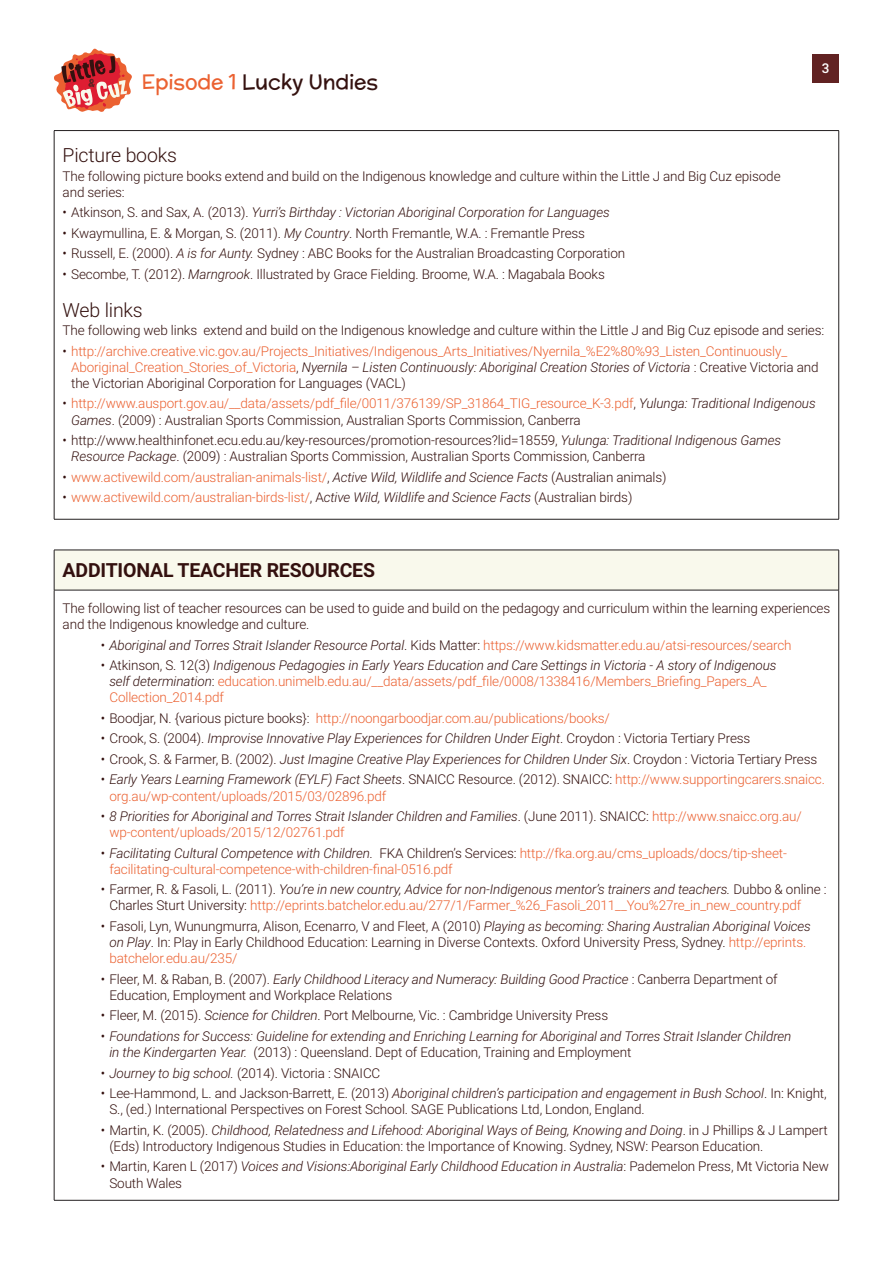
<style>
.page{position:relative;width:893px;height:1263px;background:#fff}
.page>*{position:absolute;margin:0;border:0;box-sizing:border-box;transform-origin:0 0}
.t1{font:21px "Mc Laren";letter-spacing:-.01em;color:#34110f}
.Box_Header{font:700 19.5px "Roboto";letter-spacing:-.01em;color:#34110f}
.Box_Header-2{font:300 19.5px "Roboto";letter-spacing:-.01em;color:#34110f}
.Body{font:300 13.5px/16.2px "Roboto";letter-spacing:-.01em;color:#34110f}
.t2{font:300 13.5px/16.2px "Roboto";letter-spacing:-.01em;color:#eb6131}
.t3{font:italic 300 13.5px/16.2px "Roboto";letter-spacing:-.01em;color:#34110f}
.t4{font:500 13.5px "Roboto";color:#fff}
.s1{color:#eb6131}
.s2{font-style:normal}
.s3{font-style:italic}
.s4{color:#34110f}
.s5{font-style:italic;color:#34110f}
.s6{font-style:normal;color:#eb6131}
</style>
<div class="page">
<div style="left:812px;top:54px;width:27px;height:28px;background:#612222"></div>
<svg style="left:54px;top:49px;width:78px;height:63px"></svg>
<hr style="left:54px;top:130px;width:785px;height:1px;background:#231f20">
<hr style="left:54px;top:131px;width:1px;height:388px;background:#231f20">
<hr style="left:838px;top:131px;width:1px;height:388px;background:#231f20">
<hr style="left:54px;top:519px;width:785px;height:1px;background:#231f20">
<div style="left:54px;top:550px;width:785px;height:40px;background:#f9f9ec"></div>
<hr style="left:54px;top:550px;width:785px;height:1px;background:#231f20">
<hr style="left:54px;top:550px;width:1px;height:40px;background:#231f20">
<hr style="left:838px;top:550px;width:1px;height:40px;background:#231f20">
<hr style="left:54px;top:590px;width:785px;height:1px;background:#231f20">
<hr style="left:54px;top:590px;width:1px;height:610px;background:#231f20">
<hr style="left:838px;top:590px;width:1px;height:610px;background:#231f20">
<hr style="left:54px;top:1200px;width:785px;height:1px;background:#231f20">
<h1 class="t1" style="left:142px;top:67px;width:238px"><span class="s1">Episode 1</span> Lucky Undies</h1>
<p class="t4" style="left:822px;top:59px;width:9px">3</p>
<p class="Box_Header-2" style="left:63px;top:142px;width:116px">Picture books</p>
<p class="Body" style="left:63px;top:167px;width:719px">The following picture books extend and build on the Indigenous knowledge and culture within the Little J and Big Cuz episode and series:</p>
<p class="t3" style="left:63px;top:204px;width:549px"><span class="s2">• Atkinson, S. and Sax, A. (2013).</span> Yurri’s Birthday : Victorian Aboriginal Corporation for Languages</p>
<p class="Body" style="left:63px;top:224px;width:524px">• Kwaymullina, E. &amp; Morgan, S. (2011). <span class="s3">My Country</span>. North Fremantle, W.A. : Fremantle Press</p>
<p class="Body" style="left:63px;top:245px;width:564px">• Russell, E. (2000). <span class="s3">A is for Aunty.</span> Sydney : ABC Books for the Australian Broadcasting Corporation</p>
<p class="Body" style="left:63px;top:265px;width:544px">• Secombe, T. (2012). <span class="s3">Marngrook</span>. Illustrated by Grace Fielding. Broome, W.A. : Magabala Books</p>
<p class="Box_Header-2" style="left:63px;top:296px;width:82px">Web links</p>
<p class="Body" style="left:63px;top:322px;width:763px">The following web links extend and build on the Indigenous knowledge and culture within the Little J and Big Cuz episode and series:</p>
<p class="t2" style="left:71px;top:342px;width:749px;text-indent:-9px"><span class="s4">•</span> http://archive.creative.vic.gov.au/Projects_Initiatives/Indigenous_Arts_Initiatives/Nyernila_%E2%80%93_Listen_Continuously_<br>Aboriginal_Creation_Stories_of_Victoria<span class="s4">,</span> <span class="s5">Nyernila – Listen Continuously: Aboriginal Creation Stories of Victoria</span> <span class="s4">: Creative Victoria and the Victorian Aboriginal Corporation for Languages (VACL)</span></p>
<p class="t2" style="left:71px;top:395px;width:746px;text-indent:-9px"><span class="s4">•</span> http://www.ausport.gov.au/__data/assets/pdf_file/0011/376139/SP_31864_TIG_resource_K-3.pdf<span class="s4">,</span> <span class="s5">Yulunga: Traditional Indigenous<br>Games</span><span class="s4">. (2009) : Australian Sports Commission, Australian Sports Commission, Canberra</span></p>
<p class="Body" style="left:71px;top:432px;width:712px;text-indent:-9px">• http://www.healthinfonet.ecu.edu.au/key-resources/promotion-resources?lid=18559, <span class="s3">Yulunga: Traditional Indigenous Games<br>Resource Package</span>. (2009) : Australian Sports Commission, Australian Sports Commission, Canberra</p>
<p class="t2" style="left:63px;top:468px;width:605px"><span class="s4">•</span> www.activewild.com/australian-animals-list/<span class="s4">,</span> <span class="s5">Active Wild, Wildlife and Science Facts</span> <span class="s4">(Australian animals)</span></p>
<p class="t2" style="left:63px;top:489px;width:571px"><span class="s4">•</span> www.activewild.com/australian-birds-list/<span class="s4">, A</span><span class="s5">ctive Wild, Wildlife and Science Facts</span> <span class="s4">(Australian birds)</span></p>
<p class="Box_Header" style="left:63px;top:557px;width:314px">ADDITIONAL TEACHER RESOURCES</p>
<p class="Body" style="left:63px;top:600px;width:769px">The following list of teacher resources can be used to guide and build on the pedagogy and curriculum within the learning experiences and the Indigenous knowledge and culture.</p>
<p class="t2" style="left:101px;top:636px;width:692px"><span class="s4">•</span> <span class="s5">Aboriginal and Torres Strait Islander Resource Portal</span><span class="s4">. Kids Matter:</span> https://www.kidsmatter.edu.au/atsi-resources/search</p>
<p class="t2" style="left:109px;top:657px;width:669px;text-indent:-9px"><span class="s4">• Atkinson, S. 12(3)</span> <span class="s5">Indigenous Pedagogies in Early Years Education and Care Settings in Victoria - A story of Indigenous self determination</span><span class="s4">:</span> education.unimelb.edu.au/__data/assets/pdf_file/0008/1338416/Members_Briefing_Papers_A_<br>Collection_2014.pdf</p>
<p class="t2" style="left:101px;top:709px;width:510px"><span class="s4">• Boodjar, N. {various picture books}:</span> http://noongarboodjar.com.au/publications/books/</p>
<p class="t3" style="left:101px;top:730px;width:651px"><span class="s2">• Crook, S. (2004).</span> Improvise Innovative Play Experiences for Children Under Eight<span class="s2">. Croydon : Victoria Tertiary Press</span></p>
<p class="Body" style="left:101px;top:750px;width:718px">• Crook, S. &amp; Farmer, B. (2002). <span class="s3">Just Imagine Creative Play Experiences for Children Under Six</span>. Croydon : Victoria Tertiary Press</p>
<p class="t2" style="left:109px;top:771px;width:717px;text-indent:-9px"><span class="s4">•</span> <span class="s5">Early Years Learning Framework (EYLF) Fact Sheets</span><span class="s4">. SNAICC Resource. (2012). SNAICC:</span> http://www.supportingcarers.snaicc. org.au/wp-content/uploads/2015/03/02896.pdf</p>
<p class="t3" style="left:109px;top:807px;width:694px;text-indent:-9px"><span class="s2">•</span> 8 Priorities for Aboriginal and Torres Strait Islander Children and Families<span class="s2">. (June 2011). SNAICC:</span> <span class="s6">http://www.snaicc.org.au/ wp-content/uploads/2015/12/02761.pdf</span></p>
<p class="t2" style="left:109px;top:844px;width:679px;text-indent:-9px"><span class="s4">•</span> <span class="s5">Facilitating Cultural Competence with Children.</span> <span class="s4">FKA Children’s Services:</span> http://fka.org.au/cms_uploads/docs/tip-sheet&shy;facilitating-cultural-competence-with-children-final-0516.pdf</p>
<p class="t2" style="left:109px;top:881px;width:719px;text-indent:-9px"><span class="s4">• Farmer, R. &amp; Fasoli, L. (2011).</span> <span class="s5">You’re in new country, Advice for non-Indigenous mentor’s trainers and teachers.</span> <span class="s4">Dubbo &amp; online :<br>Charles Sturt University:</span> http://eprints.batchelor.edu.au/277/1/Farmer_%26_Fasoli_2011__You%27re_in_new_country.pdf</p>
<p class="Body" style="left:109px;top:917px;width:703px;text-indent:-9px">• Fasoli, Lyn, Wunungmurra, Alison, Ecenarro, V and Fleet, A (2010) <span class="s3">Playing as becoming: Sharing Australian Aboriginal Voices on Play</span>. In: Play in Early Childhood Education: Learning in Diverse Contexts. Oxford University Press, Sydney. <span class="s1">http://eprints. batchelor.edu.au/235/</span></p>
<p class="Body" style="left:109px;top:970px;width:670px;text-indent:-9px">• Fleer, M. &amp; Raban, B. (2007). <span class="s3">Early Childhood Literacy and Numeracy: Building Good Practice</span> : Canberra Department of<br>Education, Employment and Workplace Relations</p>
<p class="Body" style="left:101px;top:1007px;width:509px">• Fleer, M. (2015). <span class="s3">Science for Children</span>. Port Melbourne, Vic. : Cambridge University Press</p>
<p class="t3" style="left:109px;top:1027px;width:684px;text-indent:-9px"><span class="s2">•</span> Foundations for Success: Guideline for extending and Enriching Learning for Aboriginal and Torres Strait Islander Children in the Kindergarten Year. <span class="s2">(2013) : Queensland. Dept of Education, Training and Employment</span></p>
<p class="Body" style="left:101px;top:1064px;width:281px">• <span class="s3">Journey to big school.</span> (2014). Victoria : SNAICC</p>
<p class="Body" style="left:109px;top:1084px;width:719px;text-indent:-9px">• Lee-Hammond, L. and Jackson-Barrett, E. (2013) <span class="s3">Aboriginal children’s participation and engagement in Bush School</span>. In: Knight,<br>S., (ed.) International Perspectives on Forest School. SAGE Publications Ltd, London, England.</p>
<p class="Body" style="left:109px;top:1121px;width:720px;text-indent:-9px">• Martin, K. (2005). <span class="s3">Childhood, Relatedness and Lifehood: Aboriginal Ways of Being, Knowing and Doing</span>. in J Phillips &amp; J Lampert (Eds) Introductory Indigenous Studies in Education: the Importance of Knowing. Sydney, NSW: Pearson Education.</p>
<p class="t3" style="left:109px;top:1158px;width:721px;text-indent:-9px"><span class="s2">• Martin, Karen L (2017)</span> Voices and Visions:Aboriginal Early Childhood Education in Australia<span class="s2">: Pademelon Press, Mt Victoria New<br>South Wales</span></p>
</div>
